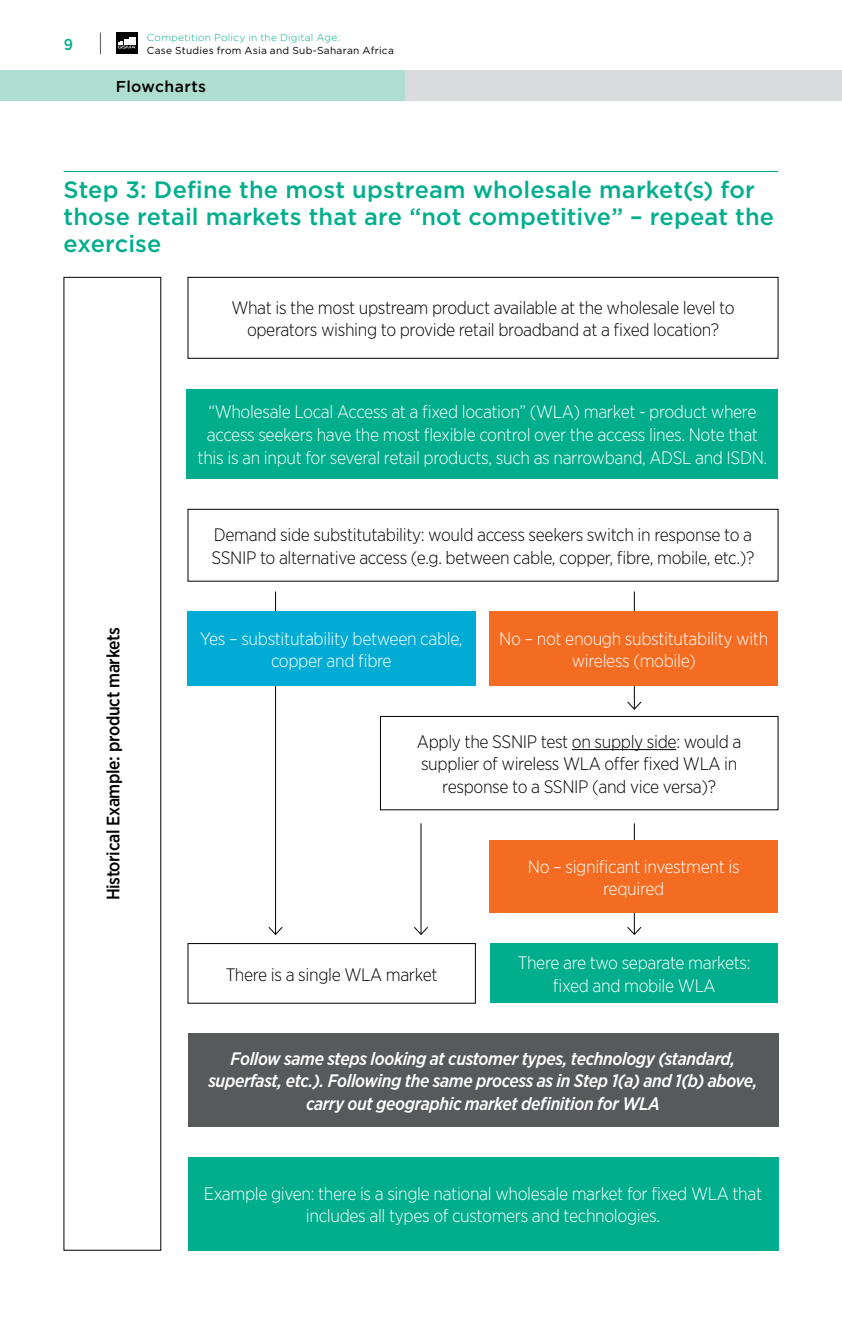
<style>
.page{position:relative;width:842px;height:1340px;background:#fff}
.page>*{position:absolute;margin:0;border:0;box-sizing:border-box;transform-origin:0 0}
.t1{font:500 23.62px/27px "Gotham";letter-spacing:.005em;color:#00ae8e}
.t2{font:300 18px/22.5px "Gotham Narrow";letter-spacing:-.02em;color:#fff;text-align:center}
.t3{font:300 18px/22.5px "Gotham Narrow";letter-spacing:-.02em;color:#000;text-align:center}
.t4{font:italic 500 18px/22.5px "Gotham Narrow";letter-spacing:-.02em;color:#fff;text-align:center}
.t5{font:500 18px "Gotham Narrow";letter-spacing:-.02em;color:#000}
.t6{font:500 15.75px "Gotham";letter-spacing:.02em;color:#000}
.t7{font:500 15.75px "Gotham";color:#00ae8e;scale:.9 1}
.t8{font:10.12px "Gotham";letter-spacing:.025em;color:#000}
.t9{font:300 10.12px "Gotham";letter-spacing:.02em;color:#00ae8e}
</style>
<div class="page">
<div style="left:405px;top:71px;width:437px;height:30px;background:#dadbdc"></div>
<div style="left:0;top:71px;width:405px;height:30px;background:#aeddd1"></div>
<svg style="left:116px;top:32px;width:22px;height:22px"></svg>
<svg style="left:118px;top:39px;width:18px;height:9px"></svg>
<div style="left:129px;top:37px;width:6px;height:7px;background:#fff"></div>
<svg style="left:100px;top:32px;width:1px;height:22px"></svg>
<hr style="left:275px;top:591px;width:1px;height:343px;background:#000">
<svg style="left:268px;top:926px;width:15px;height:9px"></svg>
<hr style="left:634px;top:591px;width:1px;height:118px;background:#000">
<svg style="left:627px;top:701px;width:15px;height:9px"></svg>
<hr style="left:634px;top:823px;width:1px;height:111px;background:#000">
<svg style="left:627px;top:926px;width:15px;height:9px"></svg>
<hr style="left:421px;top:823px;width:1px;height:111px;background:#000">
<svg style="left:414px;top:926px;width:14px;height:9px"></svg>
<hr style="left:64px;top:171px;width:714px;height:1px;background:#00ae8e">
<div style="left:187px;top:389px;width:591px;height:90px;background:#00ae8e"></div>
<div style="left:188px;top:509px;width:590px;height:72px;border:1px solid #000"></div>
<div style="left:188px;top:277px;width:590px;height:81px;border:1px solid #000"></div>
<div style="left:489px;top:611px;width:289px;height:75px;background:#f36c21"></div>
<div style="left:187px;top:611px;width:289px;height:75px;background:#00acd4"></div>
<hr style="left:572px;top:749px;width:104px;height:1px;background:#000">
<div style="left:380px;top:716px;width:398px;height:94px;border:1px solid #000"></div>
<div style="left:188px;top:943px;width:288px;height:60px;border:1px solid #000"></div>
<div style="left:491px;top:943px;width:287px;height:60px;background:#00ae8e"></div>
<div style="left:188px;top:1033px;width:590px;height:93px;background:#58595b"></div>
<div style="left:188px;top:1157px;width:590px;height:93px;background:#00ae8e"></div>
<div style="left:489px;top:840px;width:289px;height:73px;background:#f36c21"></div>
<p class="t7" style="left:64px;top:34px;width:12px">9</p>
<p class="t9" style="left:147px;top:31px;width:195px">Competition Policy in the Digital Age:</p>
<p class="t8" style="left:147px;top:44px;width:249px">Case Studies from Asia and Sub-Saharan Africa</p>
<p class="t6" style="left:116px;top:76px;width:92px">Flowcharts</p>
<h1 class="t1" style="left:64px;top:175px;width:712px">Step 3: Define the most upstream wholesale market(s) for those retail markets that are “not competitive” – repeat the exercise</h1>
<p class="t3" style="left:231px;top:296px;width:505px">What is the most upstream product available at the wholesale level to operators wishing to provide retail broadband at a fixed location?</p>
<p class="t2" style="left:198px;top:400px;width:571px">“Wholesale Local Access at a fixed location” (WLA) market - product where access seekers have the most flexible control over the access lines. Note that this is an input for several retail products, such as narrowband, ADSL and ISDN.</p>
<p class="t5" style="left:102px;top:900px;width:275px;rotate:-90deg">Historical Example: product markets</p>
<p class="t3" style="left:212px;top:523px;width:544px;text-align:left">Demand side substitutability: would access seekers switch in response to a<br>SSNIP to alternative access (e.g. between cable, copper, fibre, mobile, etc.)?</p>
<p class="t2" style="left:200px;top:626px;width:264px">Yes – substitutability between cable, copper and fibre</p>
<p class="t2" style="left:499px;top:626px;width:271px">No – not enough substitutability with wireless (mobile)</p>
<p class="t3" style="left:417px;top:729px;width:326px">Apply the SSNIP test on supply side: would a supplier of wireless WLA offer fixed WLA in response to a SSNIP (and vice versa)?</p>
<p class="t2" style="left:528px;top:854px;width:213px">No – significant investment is required</p>
<p class="t3" style="left:226px;top:962px;width:213px">There is a single WLA market</p>
<p class="t2" style="left:518px;top:951px;width:234px">There are two separate markets: fixed and mobile WLA</p>
<p class="t4" style="left:208px;top:1047px;width:551px">Follow same steps looking at customer types, technology (standard, superfast, etc.). Following the same process as in Step 1(a) and 1(b) above, carry out geographic market definition for WLA</p>
<p class="t2" style="left:204px;top:1181px;width:560px">Example given: there is a single national wholesale market for fixed WLA that includes all types of customers and technologies.</p>
</div>
